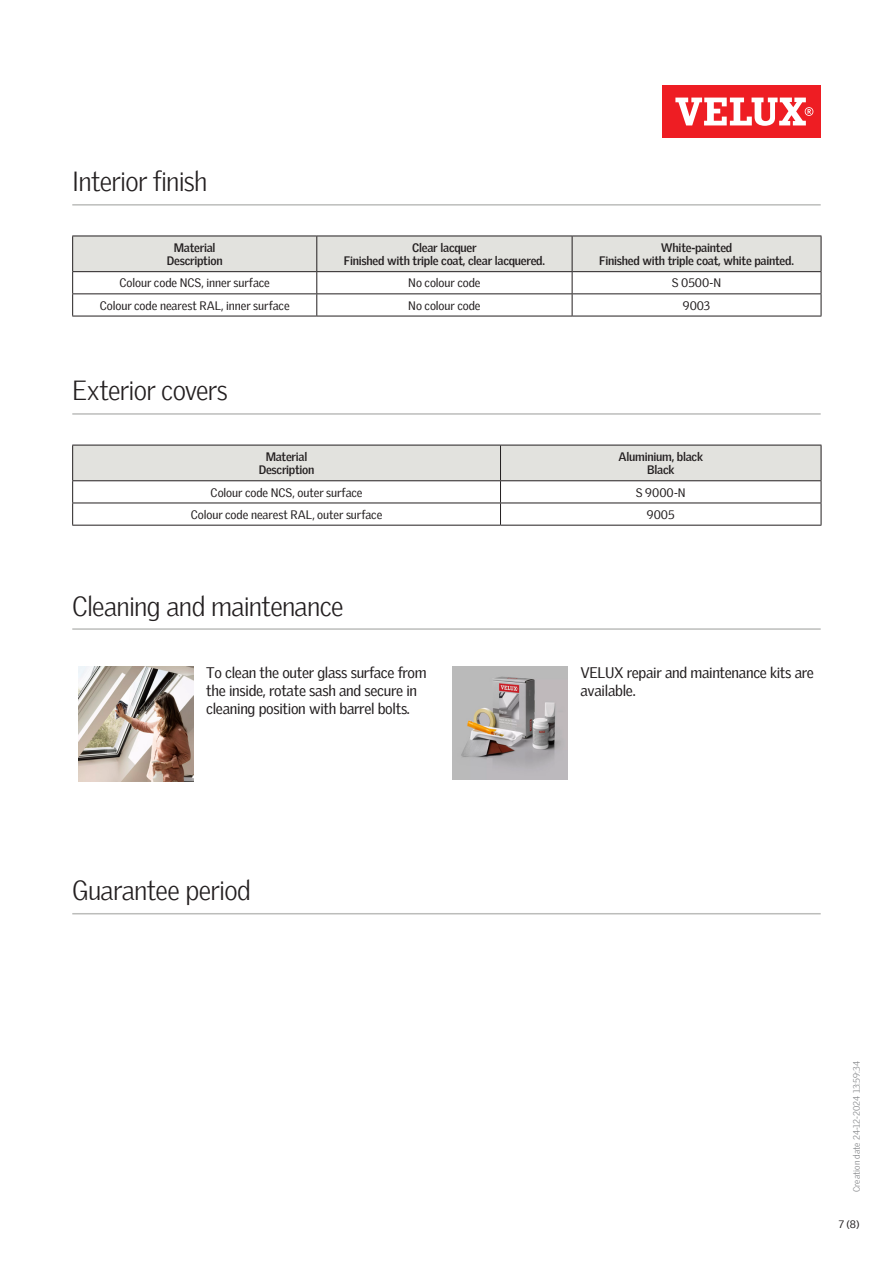
<style>
.page{position:relative;width:893px;height:1263px;background:#fff}
.page>*{position:absolute;margin:0;border:0;box-sizing:border-box;transform-origin:0 0}
.Headline_With_Line_B{font:300 27px "Velux Gothic";letter-spacing:-.025em;color:#231f20}
.Body_Regular{font:15px/18px "Velux Gothic";letter-spacing:-.02em;color:#231f20}
.TableText{font:12px "Velux Gothic";letter-spacing:-.005em;color:#231f20}
.TableHeader{font:700 12px/13.5px "Velux Gothic";letter-spacing:-.02em;color:#231f20;text-align:center}
.t1{font:10.5px "Velux Gothic";color:#231f20}
.t2{font:300 9px "Velux Gothic";color:#7c7e81}
</style>
<div class="page">
<div style="left:662px;top:85px;width:159px;height:53px;background:#ee1d23"></div>
<svg style="left:675px;top:98px;width:138px;height:28px"></svg>
<hr style="left:72px;top:204px;width:749px;height:2px;background:#bcbdbb">
<hr style="left:72px;top:413px;width:749px;height:2px;background:#bcbdbb">
<hr style="left:72px;top:628px;width:749px;height:2px;background:#bcbdbb">
<hr style="left:72px;top:316px;width:245px;height:1px;background:#231f20">
<hr style="left:317px;top:316px;width:255px;height:1px;background:#231f20">
<svg style="left:72px;top:236px;width:750px;height:80px"></svg>
<hr style="left:572px;top:316px;width:249px;height:1px;background:#231f20">
<hr style="left:72px;top:525px;width:428px;height:1px;background:#231f20">
<svg style="left:72px;top:445px;width:750px;height:80px"></svg>
<hr style="left:500px;top:525px;width:321px;height:1px;background:#231f20">
<img style="left:79px;top:666px;width:114px;height:115px">
<img style="left:453px;top:666px;width:115px;height:113px">
<hr style="left:72px;top:913px;width:749px;height:1px;background:#bcbdbb">
<p class="Headline_With_Line_B" style="left:72px;top:161px;width:137px">Interior finish</p>
<p class="TableHeader" style="left:167px;top:240px;width:57px">Material<br>Description</p>
<p class="TableHeader" style="left:344px;top:240px;width:203px">Clear lacquer<br>Finished with triple coat, clear lacquered.</p>
<p class="TableHeader" style="left:599px;top:240px;width:196px">White-painted<br>Finished with triple coat, white painted.</p>
<p class="TableText" style="left:120px;top:274px;width:152px">Colour code NCS, inner surface</p>
<p class="TableText" style="left:408px;top:274px;width:74px">No colour code</p>
<p class="TableText" style="left:672px;top:274px;width:51px">S 0500-N</p>
<p class="TableText" style="left:100px;top:296px;width:191px">Colour code nearest RAL, inner surface</p>
<p class="TableText" style="left:408px;top:296px;width:74px">No colour code</p>
<p class="TableText" style="left:683px;top:296px;width:29px">9003</p>
<p class="Headline_With_Line_B" style="left:72px;top:370px;width:157px">Exterior covers</p>
<p class="TableHeader" style="left:259px;top:449px;width:57px">Material<br>Description</p>
<p class="TableHeader" style="left:619px;top:449px;width:86px">Aluminium, black<br>Black</p>
<p class="TableText" style="left:211px;top:483px;width:153px">Colour code NCS, outer surface</p>
<p class="TableText" style="left:636px;top:483px;width:51px">S 9000-N</p>
<p class="TableText" style="left:191px;top:505px;width:193px">Colour code nearest RAL, outer surface</p>
<p class="TableText" style="left:647px;top:505px;width:29px">9005</p>
<p class="Headline_With_Line_B" style="left:72px;top:585px;width:273px">Cleaning and maintenance</p>
<p class="Body_Regular" style="left:206px;top:662px;width:222px">To clean the outer glass surface from the inside, rotate sash and secure in cleaning position with barrel bolts.</p>
<p class="Body_Regular" style="left:580px;top:662px;width:235px">VELUX repair and maintenance kits are available.</p>
<p class="Headline_With_Line_B" style="left:72px;top:870px;width:180px">Guarantee period</p>
<p class="t2" style="left:850px;top:1192px;width:132px;rotate:-90deg">Creation date 24-12-2024 13:59:34</p>
<p class="t1" style="left:839px;top:1216px;width:22px">7 (8)</p>
</div>
